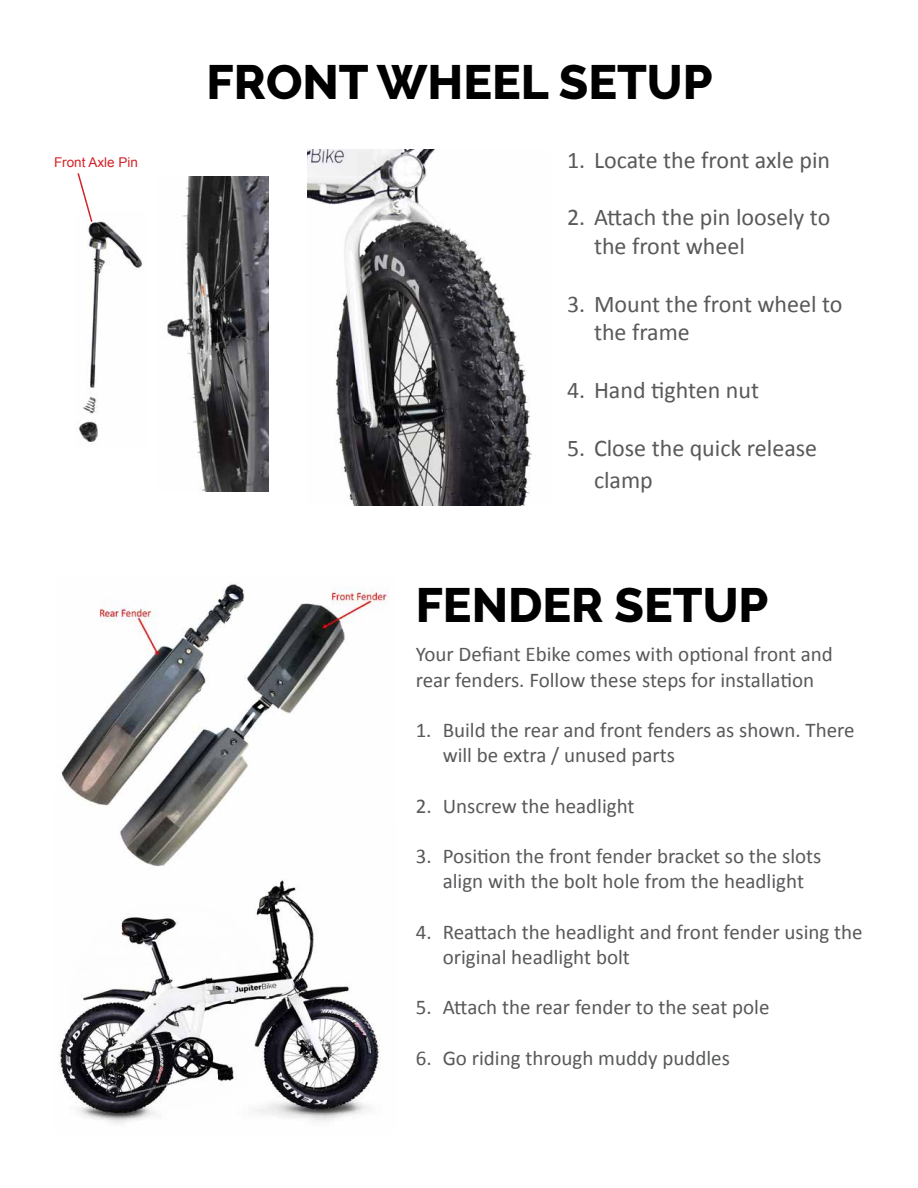
<style>
.page{position:relative;width:918px;height:1188px;background:#fff}
.page>*{position:absolute;margin:0;border:0;box-sizing:border-box;transform-origin:0 0}
.t1{font:800 48px "Raleway";color:#000}
.t2{font:24px/28.8px "Calibri";color:#58595b}
.t3{font:21px/25.2px "Calibri";color:#58595b}
.t4{font:13.5px "Arial";color:#d2232a}
</style>
<div class="page">
<img style="left:59px;top:880px;width:321px;height:244px">
<img style="left:167px;top:176px;width:102px;height:315px">
<img style="left:61px;top:583px;width:327px;height:284px">
<img style="left:79px;top:221px;width:64px;height:221px">
<img style="left:308px;top:149px;width:224px;height:356px">
<svg style="left:77px;top:173px;width:17px;height:51px"></svg>
<p class="t4" style="left:54px;top:154px;width:86px">Front Axle Pin</p>
<h1 class="t1" style="left:207px;top:55px;width:508px">FRONT WHEEL SETUP</h1>
<p class="t2" style="left:567px;top:145px;width:265px">1. Locate the front axle pin</p>
<p class="t2" style="left:594px;top:203px;width:238px;text-indent:-27px">2. Attach the pin loosely to the front wheel</p>
<p class="t2" style="left:594px;top:289px;width:250px;text-indent:-27px">3. Mount the front wheel to the frame</p>
<p class="t2" style="left:567px;top:376px;width:194px">4. Hand tighten nut</p>
<p class="t2" style="left:594px;top:431px;width:225px;line-height:32.4px;text-indent:-27px">5. Close the quick release clamp</p>
<h1 class="t1" style="left:416px;top:578px;width:354px">FENDER SETUP</h1>
<p class="t3" style="left:416px;top:642px;width:419px">Your Defiant Ebike comes with optional front and rear fenders. Follow these steps for installation</p>
<p class="t3" style="left:443px;top:718px;width:414px;text-indent:-27px">1. Build the rear and front fenders as shown. There will be extra / unused parts</p>
<p class="t3" style="left:416px;top:793px;width:220px">2. Unscrew the headlight</p>
<p class="t3" style="left:416px;top:844px;width:407px;text-align:center">3. Position the front fender bracket so the slots align with the bolt hole from the headlight</p>
<p class="t3" style="left:443px;top:919px;width:422px;text-indent:-27px">4. Reattach the headlight and front fender using the original headlight bolt</p>
<p class="t3" style="left:416px;top:995px;width:355px">5. Attach the rear fender to the seat pole</p>
<p class="t3" style="left:416px;top:1045px;width:316px">6. Go riding through muddy puddles</p>
</div>
